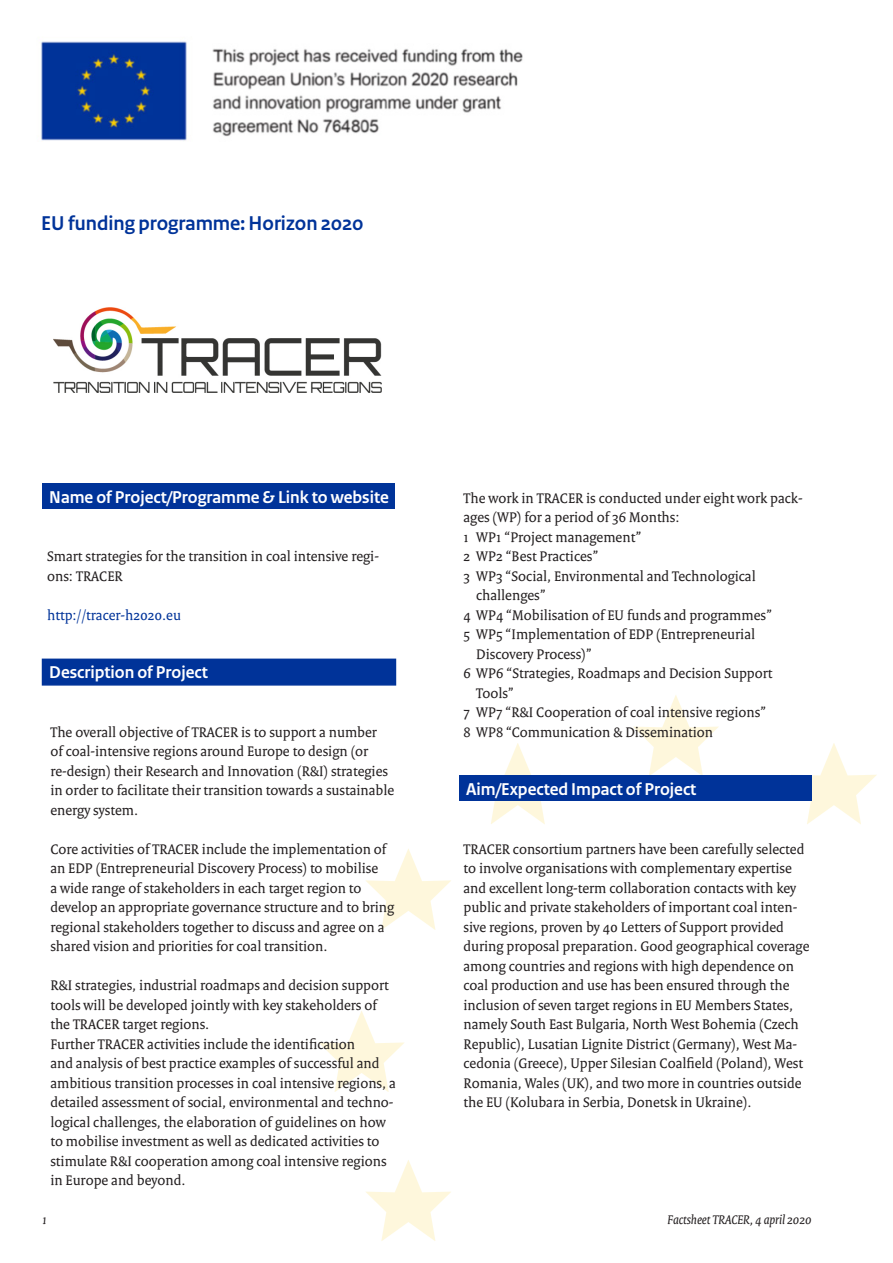
<style>
.page{position:relative;width:893px;height:1263px;background:#fff}
.page>*{position:absolute;margin:0;border:0;box-sizing:border-box;transform-origin:0 0}
.t1{font:700 21px "Rijksoverheid Sans Heading";color:#039}
.t2{font:700 18px "Rijksoverheid Sans Heading";color:#fff}
.t3{font:15px/19.5px "Rijksoverheid Serif";color:#231f20}
.t4{font:15px "Rijksoverheid Serif";color:#039}
.t5{font:italic 13.5px "Rijksoverheid Serif";color:#231f20}
</style>
<div class="page">
<img style="left:41px;top:41px;width:482px;height:100px">
<svg style="left:613px;top:695px;width:126px;height:81px"></svg>
<svg style="left:771px;top:743px;width:106px;height:81px"></svg>
<svg style="left:366px;top:743px;width:215px;height:187px"></svg>
<svg style="left:319px;top:1011px;width:85px;height:81px"></svg>
<svg style="left:366px;top:1160px;width:85px;height:81px"></svg>
<div style="left:43px;top:483px;width:352px;height:26px;background:#039"></div>
<div style="left:42px;top:659px;width:354px;height:27px;background:#039;border:2px solid #039"></div>
<img style="left:53px;top:308px;width:329px;height:84px">
<div style="left:459px;top:776px;width:353px;height:25px;background:#039"></div>
<p class="t1" style="left:41px;top:211px;width:323px">EU funding programme: Horizon 2020</p>
<p class="t2" style="left:49px;top:487px;width:341px">Name of Project/Programme &amp; Link to website</p>
<p class="t3" style="left:47px;top:546px;width:333px">Smart strategies for the transition in coal intensive regi&shy;ons: TRACER</p>
<p class="t4" style="left:47px;top:606px;width:135px">http://tracer-h2020.eu</p>
<p class="t2" style="left:49px;top:662px;width:160px">Description of Project</p>
<p class="t3" style="left:50px;top:722px;width:345px">The overall objective of TRACER is to support a number<br>of coal-intensive regions around Europe to design (or re-design) their Research and Innovation (R&amp;I) strategies in order to facilitate their transition towards a sustainable energy system.</p>
<p class="t3" style="left:50px;top:839px;width:345px">Core activities of TRACER include the implementation of an EDP (Entrepreneurial Discovery Process) to mobilise<br>a wide range of stakeholders in each target region to develop an appropriate governance structure and to bring regional stakeholders together to discuss and agree on a shared vision and priorities for coal transition.</p>
<p class="t3" style="left:50px;top:975px;width:340px">R&amp;I strategies, industrial roadmaps and decision support tools will be developed jointly with key stakeholders of the TRACER target regions.</p>
<p class="t3" style="left:50px;top:1034px;width:347px">Further TRACER activities include the identification<br>and analysis of best practice examples of successful and ambitious transition processes in coal intensive regions, a detailed assessment of social, environmental and techno&shy;logical challenges, the elaboration of guidelines on how to mobilise investment as well as dedicated activities to stimulate R&amp;I cooperation among coal intensive regions in Europe and beyond.</p>
<p class="t5" style="left:43px;top:1211px;width:6px">1</p>
<p class="t3" style="left:463px;top:488px;width:341px">The work in TRACER is conducted under eight work pack&shy;ages (WP) for a period of 36 Months:</p>
<p class="t3" style="left:463px;top:527px;width:180px">1 WP1 “Project management”</p>
<p class="t3" style="left:463px;top:546px;width:136px">2 WP2 “Best Practices”</p>
<p class="t3" style="left:476px;top:566px;width:281px;text-indent:-13px">3 WP3 “Social, Environmental and Technological challenges”</p>
<p class="t3" style="left:463px;top:605px;width:310px">4 WP4 “Mobilisation of EU funds and programmes”</p>
<p class="t3" style="left:463px;top:624px;width:293px">5 WP5 “Implementation of EDP (Entrepreneurial</p>
<p class="t3" style="left:476px;top:644px;width:117px">Discovery Process)”</p>
<p class="t3" style="left:476px;top:663px;width:298px;text-indent:-13px">6 WP6 “Strategies, Roadmaps and Decision Support<br>Tools”</p>
<p class="t3" style="left:463px;top:702px;width:304px">7 WP7 “R&amp;I Cooperation of coal intensive regions”</p>
<p class="t3" style="left:463px;top:722px;width:251px">8 WP8 “Communication &amp; Dissemination</p>
<p class="t2" style="left:466px;top:779px;width:232px">Aim/Expected Impact of Project</p>
<p class="t3" style="left:463px;top:839px;width:347px">TRACER consortium partners have been carefully selected to involve organisations with complementary expertise and excellent long-term collaboration contacts with key public and private stakeholders of important coal inten&shy;sive regions, proven by 40 Letters of Support provided during proposal preparation. Good geographical coverage among countries and regions with high dependence on coal production and use has been ensured through the inclusion of seven target regions in EU Members States, namely South East Bulgaria, North West Bohemia (Czech Republic), Lusatian Lignite District (Germany), West Ma&shy;cedonia (Greece), Upper Silesian Coalfield (Poland), West Romania, Wales (UK), and two more in countries outside the EU (Kolubara in Serbia, Donetsk in Ukraine).</p>
<p class="t5" style="left:668px;top:1211px;width:146px">Factsheet TRACER, 4 april 2020</p>
</div>
